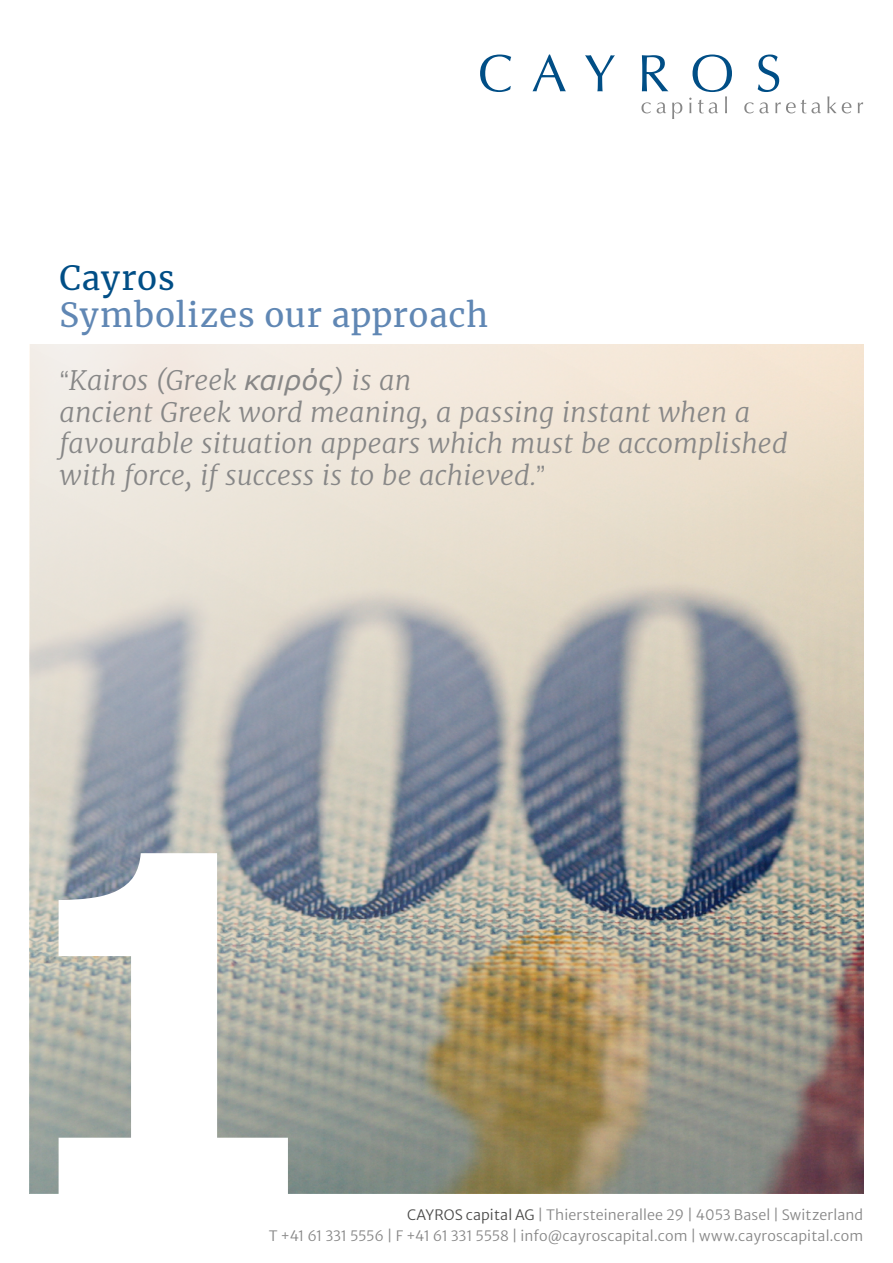
<style>
.page{position:relative;width:893px;height:1263px;background:#fff}
.page>*{position:absolute;margin:0;border:0;box-sizing:border-box;transform-origin:0 0}
.t1{font:700 472.5px "Verdana";color:#fff}
.t2{font:33px "Merriweather";letter-spacing:.025em;color:#6087b4}
.t3{font:33px "Merriweather";letter-spacing:.02em;color:#004e86}
.t4{font:italic 300 27px/31.5px "Merriweather";letter-spacing:.005em;color:#878787}
.t5{font:300 14.25px "Merriweather Sans";letter-spacing:.01em;color:#878787}
.s1{font-family:"Helvetica Neue";font-style:normal}
.s2{font-family:"Verdana";font-weight:400}
.s3{color:#4a4a49}
</style>
<div class="page">
<svg style="left:480px;top:55px;width:31px;height:37px"></svg>
<svg style="left:532px;top:55px;width:34px;height:36px"></svg>
<svg style="left:585px;top:55px;width:30px;height:36px"></svg>
<svg style="left:642px;top:55px;width:26px;height:36px"></svg>
<svg style="left:758px;top:55px;width:21px;height:37px"></svg>
<svg style="left:641px;top:102px;width:10px;height:11px"></svg>
<svg style="left:657px;top:102px;width:9px;height:11px"></svg>
<svg style="left:672px;top:102px;width:10px;height:17px"></svg>
<svg style="left:689px;top:55px;width:43px;height:58px"></svg>
<svg style="left:744px;top:102px;width:25px;height:11px"></svg>
<svg style="left:775px;top:100px;width:46px;height:13px"></svg>
<svg style="left:827px;top:96px;width:24px;height:17px"></svg>
<svg style="left:858px;top:102px;width:5px;height:11px"></svg>
<img style="left:30px;top:344px;width:833px;height:849px">
<p class="t3" style="left:60px;top:255px;width:117px">Cayros</p>
<p class="t2" style="left:60px;top:292px;width:430px">Symbolizes our approach</p>
<p class="t4" style="left:60px;top:364px;width:729px"><span class="s1">“</span>Kairos (Greek <span class="s2">καιρός</span>) is an<br>ancient Greek word meaning, a passing instant when a favourable situation appears which must be accomplished with force, if success is to be achieved.<span class="s1">”</span></p>
<h1 class="t1" style="left:-3px;top:718px;width:337px">1</h1>
<p class="t5" style="left:269px;top:1223px;width:596px">T +41 61 331 5556 | F +41 61 331 5558 | info@cayroscapital.com | www.cayroscapital.com</p>
<p class="t5" style="left:407px;top:1202px;width:458px"><span class="s3">CAYROS capital AG</span> | Thiersteinerallee 29 | 4053 Basel | Switzerland</p>
</div>
